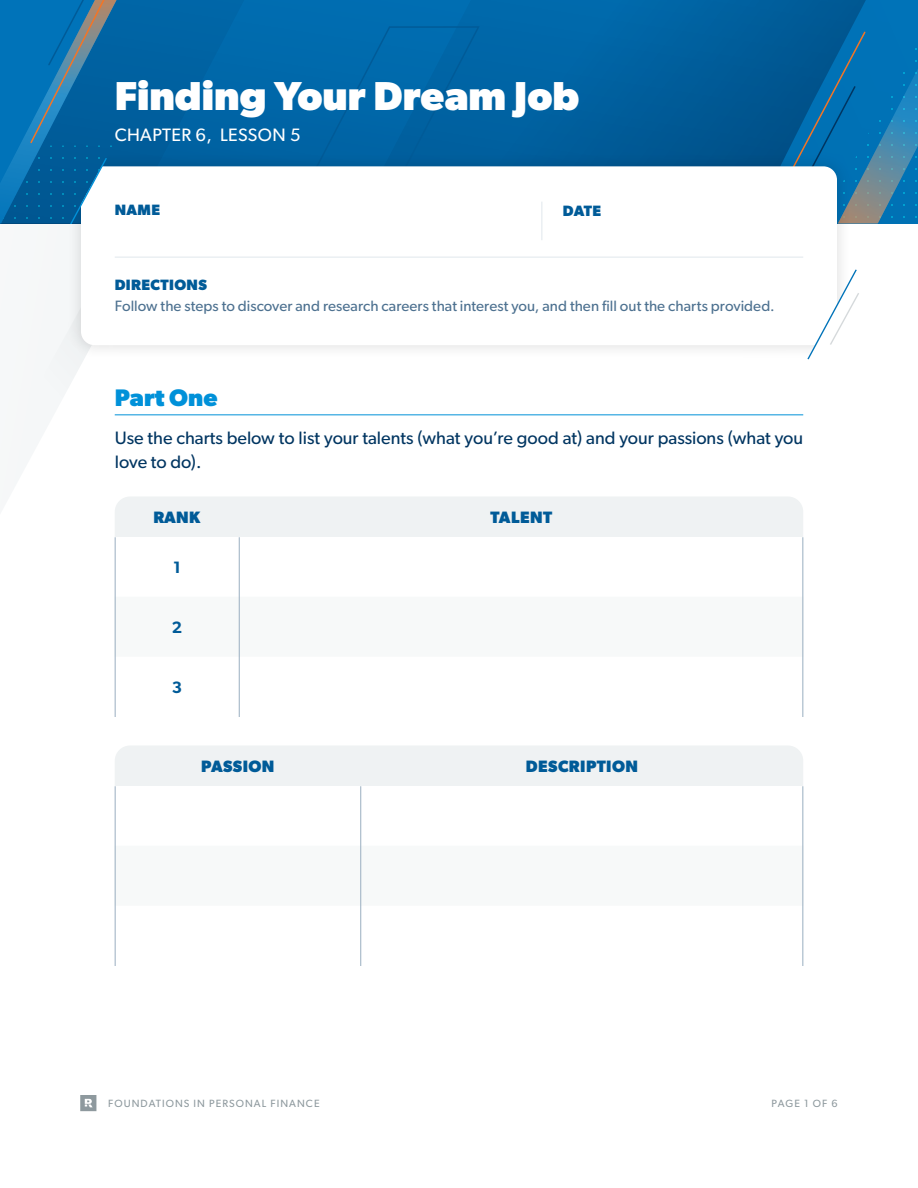
<style>
.page{position:relative;width:918px;height:1188px;background:#fff}
.page>*{position:absolute;margin:0;border:0;box-sizing:border-box;transform-origin:0 0}
.t1{font:700 40.5px "Gibson";color:#fff}
.t2{font:700 24px "Gibson";letter-spacing:.005em;color:#0091d9}
.t3{font:18px/24px "Gibson";color:#003561}
.t4{font:18px "Gibson";letter-spacing:.02em;color:#fff}
.t5{font:700 16.5px "Gibson";letter-spacing:.025em;color:#005b98}
.t6{font:600 16.5px "Gibson";color:#005b98}
.t7{font:15px "Gibson";letter-spacing:.005em;color:#4d7190}
.t8{font:700 15px "Gibson";letter-spacing:.025em;color:#005b98}
.t9{font:10.5px "Gibson";letter-spacing:.1em;color:#8e999e}
</style>
<div class="page">
<svg style="left:44px;top:334px;width:245px;height:82px"></svg>
<svg style="left:498px;top:0;width:420px;height:151px;background:#0063a3"></svg>
<svg style="left:161px;top:0;width:337px;height:151px;background:#0069ab"></svg>
<svg style="left:161px;top:25px;width:320px;height:126px;background:#0065a6"></svg>
<svg style="left:639px;top:4px;width:279px;height:220px;background:#0965a0"></svg>
<div style="left:115px;top:497px;width:688px;height:40px;background:#eff2f3"></div>
<div style="left:115px;top:746px;width:688px;height:40px;background:#eff2f3"></div>
<div style="left:66px;top:151px;width:786px;height:209px;background:#000;opacity:.12"></div>
<div style="left:81px;top:166px;width:756px;height:179px;background:#fff;border-radius:14px"></div>
<hr style="left:115px;top:257px;width:688px;height:1px;background:#e0e7ec">
<hr style="left:541px;top:202px;width:1px;height:38px;background:#e0e7ec">
<svg style="left:0;top:0;width:161px;height:224px;background:#267aaf"></svg>
<svg style="left:806px;top:268px;width:53px;height:92px"></svg>
<hr style="left:115px;top:415px;width:688px;height:1px;background:#0091d9">
<hr style="left:115px;top:537px;width:1px;height:180px;background:#99aec0">
<hr style="left:239px;top:537px;width:1px;height:180px;background:#99aec0">
<hr style="left:803px;top:537px;width:1px;height:180px;background:#99aec0">
<hr style="left:115px;top:786px;width:1px;height:180px;background:#99aec0">
<hr style="left:360px;top:786px;width:1px;height:180px;background:#99aec0">
<hr style="left:803px;top:786px;width:1px;height:180px;background:#99aec0">
<svg style="left:80px;top:1095px;width:16px;height:16px"></svg>
<h1 class="t1" style="left:115px;top:72px;width:466px">Finding Your Dream Job</h1>
<p class="t4" style="left:115px;top:124px;width:187px">CHAPTER 6, LESSON 5</p>
<p class="t8" style="left:115px;top:201px;width:47px">NAME</p>
<p class="t8" style="left:563px;top:202px;width:40px">DATE</p>
<p class="t8" style="left:115px;top:276px;width:94px">DIRECTIONS</p>
<p class="t7" style="left:115px;top:297px;width:661px">Follow the steps to discover and research careers that interest you, and then fill out the charts provided.</p>
<h2 class="t2" style="left:115px;top:384px;width:104px">Part One</h2>
<p class="t3" style="left:115px;top:425px;width:690px">Use the charts below to list your talents (what you’re good at) and your passions (what you love to do).</p>
<p class="t5" style="left:154px;top:508px;width:48px">RANK</p>
<p class="t5" style="left:490px;top:508px;width:63px">TALENT</p>
<p class="t6" style="left:173px;top:558px;width:9px">1</p>
<p class="t6" style="left:172px;top:618px;width:12px">2</p>
<p class="t6" style="left:172px;top:678px;width:12px">3</p>
<p class="t5" style="left:201px;top:757px;width:75px">PASSION</p>
<p class="t5" style="left:526px;top:757px;width:114px">DESCRIPTION</p>
<p class="t9" style="left:108px;top:1097px;width:213px">FOUNDATIONS IN PERSONAL FINANCE</p>
<p class="t9" style="left:772px;top:1097px;width:68px">PAGE 1 OF 6</p>
</div>
